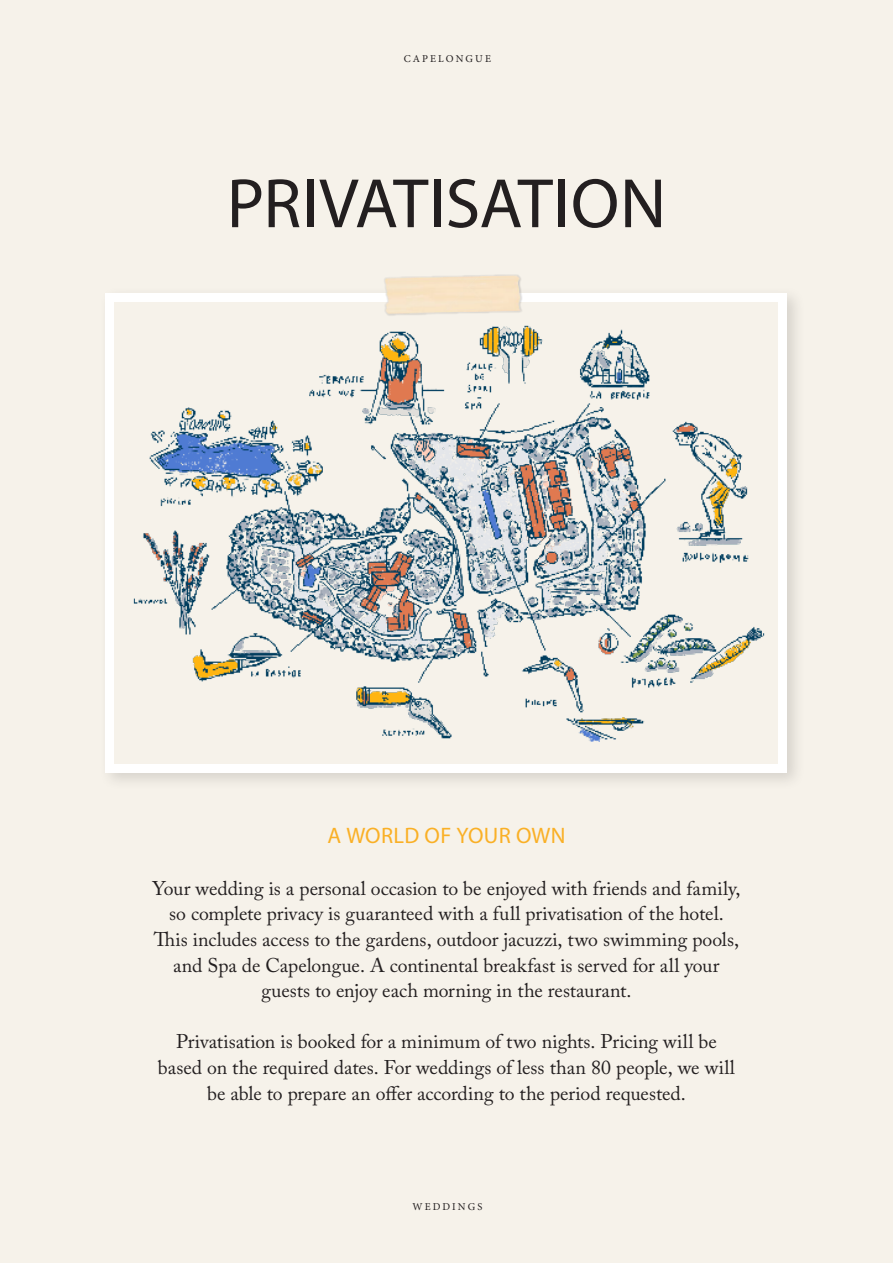
<style>
.page{position:relative;width:893px;height:1263px;background:#f6f2ea}
.page>*{position:absolute;margin:0;border:0;box-sizing:border-box;transform-origin:0 0}
.TXT_COURANT{font:70.5px "Myriad Pro";color:#231f20}
.TXT_COURANT-2{font:22.5px "Myriad Pro";letter-spacing:.01em;color:#fab026}
.TXT_COURANT-3{font:19.8px/25.7px "Adobe Caslon Pro";color:#231f20;text-align:center}
.t1{font:10.5px "Minion Pro";letter-spacing:.2em;color:#231f20}
</style>
<div class="page">
<div style="left:99px;top:286px;width:707px;height:505px;background:#231f20;opacity:.15"></div>
<div style="left:106px;top:293px;width:681px;height:480px;background:#fff"></div>
<div style="left:115px;top:302px;width:663px;height:461px;background:#f6f2ea"></div>
<img style="left:367px;top:274px;width:159px;height:41px">
<img style="left:133px;top:315px;width:632px;height:427px">
<div style="left:132px;top:723px;width:214px;height:35px;background:#f6f2ea"></div>
<p class="t1" style="left:404px;top:51px;width:89px">CAPELONGUE</p>
<p class="TXT_COURANT" style="left:227px;top:160px;width:441px">PRIVATISATION</p>
<p class="TXT_COURANT-2" style="left:327px;top:822px;width:240px">A WORLD OF YOUR OWN</p>
<p class="TXT_COURANT-3" style="left:153px;top:875px;width:589px">Your wedding is a personal occasion to be enjoyed with friends and family, so complete privacy is guaranteed with a full privatisation of the hotel.<br>This includes access to the gardens, outdoor jacuzzi, two swimming pools, and Spa de Capelongue. A continental breakfast is served for all your guests to enjoy each morning in the restaurant.</p>
<p class="TXT_COURANT-3" style="left:158px;top:1029px;width:579px">Privatisation is booked for a minimum of two nights. Pricing will be based on the required dates. For weddings of less than 80 people, we will be able to prepare an offer according to the period requested.</p>
<p class="t1" style="left:412px;top:1199px;width:71px">WEDDINGS</p>
</div>
